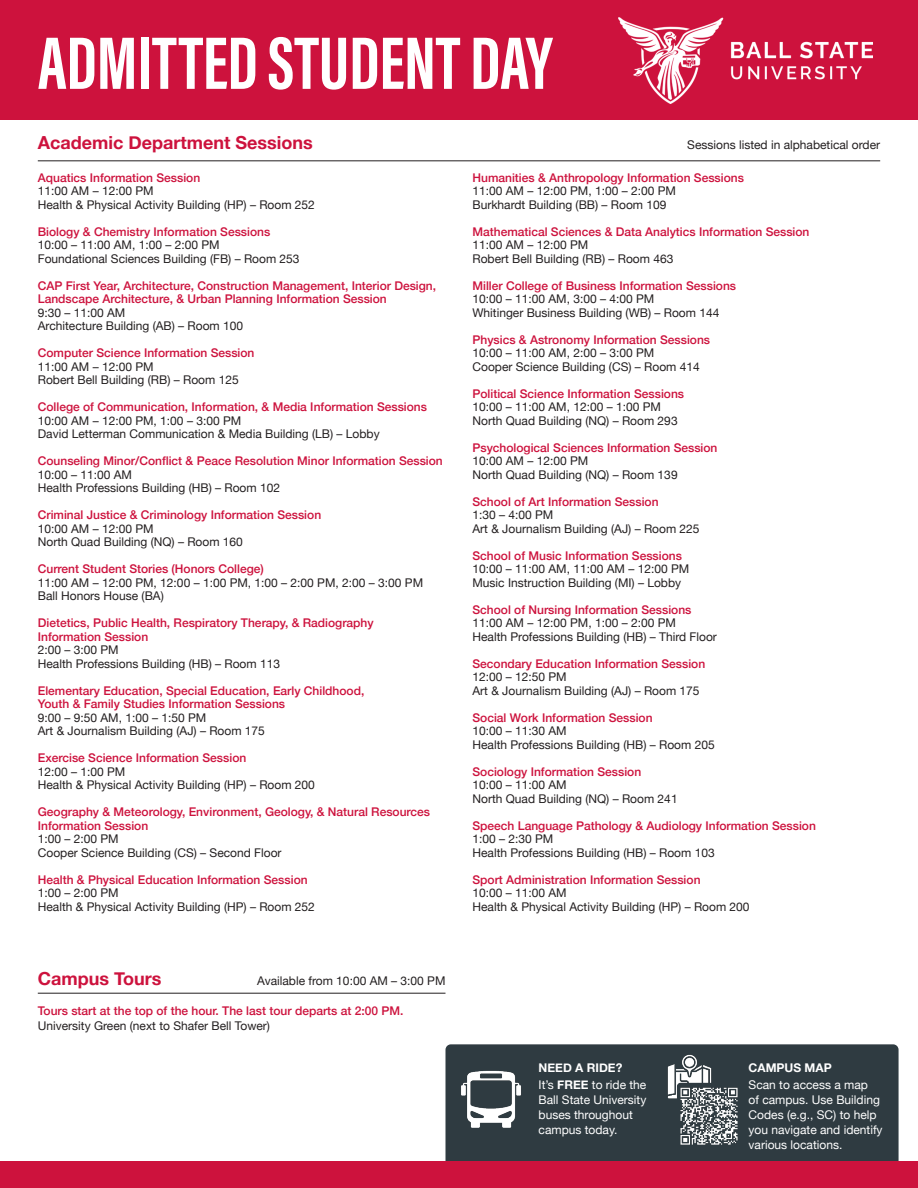
<style>
.page{position:relative;width:918px;height:1188px;background:#fff}
.page>*{position:absolute;margin:0;border:0;box-sizing:border-box;transform-origin:0 0}
.t1{font:700 76.5px "Acumin Pro Extra Cond";color:#fff}
.t2{font:700 18px "Helvetica Neue";color:#cd123d}
.t3{font:12px "Helvetica Neue";color:#231f20}
.t4{font:500 12px/13.5px "Helvetica Neue";color:#cd123d}
.t5{font:12px/15px "Helvetica Neue";color:#fff}
.t6{font:700 12px "Helvetica Neue";color:#fff}
.s1{font-weight:700}
</style>
<div class="page">
<div style="left:0;top:0;width:918px;height:120px;background:#cd123d"></div>
<img style="left:618px;top:18px;width:254px;height:86px">
<div style="left:0;top:1161px;width:918px;height:27px;background:#cd123d"></div>
<hr style="left:38px;top:160px;width:842px;height:1px;background:#231f20">
<hr style="left:38px;top:993px;width:407px;height:1px;background:#231f20">
<div style="left:446px;top:1044px;width:453px;height:117px;background:#2f3b41"></div>
<img style="left:457px;top:1065px;width:69px;height:69px">
<img style="left:661px;top:1048px;width:57px;height:57px">
<div style="left:677px;top:1083px;width:65px;height:64px;background:#2f3b41;border-radius:4px"></div>
<img style="left:680px;top:1087px;width:58px;height:58px">
<h1 class="t1" style="left:38px;top:16px;width:516px">ADMITTED STUDENT DAY</h1>
<p class="t2" style="left:38px;top:129px;width:276px">Academic Department Sessions</p>
<p class="t4" style="left:38px;top:170px;width:164px">Aquatics Information Session</p>
<p class="t3" style="left:38px;top:182px;width:117px">11:00 AM – 12:00 PM</p>
<p class="t3" style="left:38px;top:196px;width:279px">Health &amp; Physical Activity Building (HP) – Room 252</p>
<p class="t4" style="left:38px;top:224px;width:234px">Biology &amp; Chemistry Information Sessions</p>
<p class="t3" style="left:38px;top:236px;width:183px">10:00 – 11:00 AM, 1:00 – 2:00 PM</p>
<p class="t3" style="left:38px;top:250px;width:263px">Foundational Sciences Building (FB) – Room 253</p>
<p class="t4" style="left:38px;top:278px;width:400px">CAP First Year, Architecture, Construction Management, Interior Design,<br>Landscape Architecture, &amp; Urban Planning Information Session</p>
<p class="t3" style="left:38px;top:304px;width:89px">9:30 – 11:00 AM</p>
<p class="t3" style="left:38px;top:317px;width:207px">Architecture Building (AB) – Room 100</p>
<p class="t4" style="left:38px;top:345px;width:218px">Computer Science Information Session</p>
<p class="t3" style="left:38px;top:358px;width:117px">11:00 AM – 12:00 PM</p>
<p class="t3" style="left:38px;top:371px;width:202px">Robert Bell Building (RB) – Room 125</p>
<p class="t4" style="left:38px;top:399px;width:391px">College of Communication, Information, &amp; Media Information Sessions</p>
<p class="t3" style="left:38px;top:412px;width:205px">10:00 AM – 12:00 PM, 1:00 – 3:00 PM</p>
<p class="t3" style="left:38px;top:425px;width:343px">David Letterman Communication &amp; Media Building (LB) – Lobby</p>
<p class="t4" style="left:38px;top:453px;width:407px">Counseling Minor/Conflict &amp; Peace Resolution Minor Information Session</p>
<p class="t3" style="left:38px;top:466px;width:96px">10:00 – 11:00 AM</p>
<p class="t3" style="left:38px;top:479px;width:244px">Health Professions Building (HB) – Room 102</p>
<p class="t4" style="left:38px;top:507px;width:285px">Criminal Justice &amp; Criminology Information Session</p>
<p class="t3" style="left:38px;top:520px;width:117px">10:00 AM – 12:00 PM</p>
<p class="t3" style="left:38px;top:533px;width:207px">North Quad Building (NQ) – Room 160</p>
<p class="t4" style="left:38px;top:561px;width:228px">Current Student Stories (Honors College)</p>
<p class="t3" style="left:38px;top:574px;width:387px">11:00 AM – 12:00 PM, 12:00 – 1:00 PM, 1:00 – 2:00 PM, 2:00 – 3:00 PM</p>
<p class="t3" style="left:38px;top:587px;width:127px">Ball Honors House (BA)</p>
<p class="t4" style="left:38px;top:615px;width:337px">Dietetics, Public Health, Respiratory Therapy, &amp; Radiography</p>
<p class="t4" style="left:38px;top:629px;width:112px">Information Session</p>
<p class="t3" style="left:38px;top:641px;width:82px">2:00 – 3:00 PM</p>
<p class="t3" style="left:38px;top:655px;width:244px">Health Professions Building (HB) – Room 113</p>
<p class="t4" style="left:38px;top:683px;width:328px">Elementary Education, Special Education, Early Childhood,</p>
<p class="t4" style="left:38px;top:696px;width:249px">Youth &amp; Family Studies Information Sessions</p>
<p class="t3" style="left:38px;top:709px;width:170px">9:00 – 9:50 AM, 1:00 – 1:50 PM</p>
<p class="t3" style="left:38px;top:722px;width:229px">Art &amp; Journalism Building (AJ) – Room 175</p>
<p class="t4" style="left:38px;top:750px;width:210px">Exercise Science Information Session</p>
<p class="t3" style="left:38px;top:763px;width:89px">12:00 – 1:00 PM</p>
<p class="t3" style="left:38px;top:776px;width:279px">Health &amp; Physical Activity Building (HP) – Room 200</p>
<p class="t4" style="left:38px;top:804px;width:394px">Geography &amp; Meteorology, Environment, Geology, &amp; Natural Resources<br>Information Session</p>
<p class="t3" style="left:38px;top:830px;width:82px">1:00 – 2:00 PM</p>
<p class="t3" style="left:38px;top:844px;width:245px">Cooper Science Building (CS) – Second Floor</p>
<p class="t4" style="left:38px;top:872px;width:271px">Health &amp; Physical Education Information Session</p>
<p class="t3" style="left:38px;top:884px;width:82px">1:00 – 2:00 PM</p>
<p class="t3" style="left:38px;top:898px;width:279px">Health &amp; Physical Activity Building (HP) – Room 252</p>
<p class="t2" style="left:38px;top:964px;width:125px">Campus Tours</p>
<p class="t3" style="left:257px;top:972px;width:190px">Available from 10:00 AM – 3:00 PM</p>
<p class="t4" style="left:38px;top:1003px;width:367px">Tours start at the top of the hour. The last tour departs at 2:00 PM.</p>
<p class="t3" style="left:38px;top:1017px;width:234px">University Green (next to Shafer Bell Tower)</p>
<p class="t3" style="left:687px;top:137px;width:194px">Sessions listed in alphabetical order</p>
<p class="t4" style="left:472px;top:170px;width:273px">Humanities &amp; Anthropology Information Sessions</p>
<p class="t3" style="left:472px;top:182px;width:205px">11:00 AM – 12:00 PM, 1:00 – 2:00 PM</p>
<p class="t3" style="left:472px;top:196px;width:196px">Burkhardt Building (BB) – Room 109</p>
<p class="t4" style="left:472px;top:224px;width:339px">Mathematical Sciences &amp; Data Analytics Information Session</p>
<p class="t3" style="left:472px;top:236px;width:117px">11:00 AM – 12:00 PM</p>
<p class="t3" style="left:472px;top:250px;width:202px">Robert Bell Building (RB) – Room 463</p>
<p class="t4" style="left:472px;top:278px;width:265px">Miller College of Business Information Sessions</p>
<p class="t3" style="left:472px;top:290px;width:183px">10:00 – 11:00 AM, 3:00 – 4:00 PM</p>
<p class="t3" style="left:472px;top:304px;width:248px">Whitinger Business Building (WB) – Room 144</p>
<p class="t4" style="left:472px;top:332px;width:239px">Physics &amp; Astronomy Information Sessions</p>
<p class="t3" style="left:472px;top:344px;width:183px">10:00 – 11:00 AM, 2:00 – 3:00 PM</p>
<p class="t3" style="left:472px;top:358px;width:229px">Cooper Science Building (CS) – Room 414</p>
<p class="t4" style="left:472px;top:386px;width:213px">Political Science Information Sessions</p>
<p class="t3" style="left:472px;top:398px;width:190px">10:00 – 11:00 AM, 12:00 – 1:00 PM</p>
<p class="t3" style="left:472px;top:412px;width:207px">North Quad Building (NQ) – Room 293</p>
<p class="t4" style="left:472px;top:440px;width:247px">Psychological Sciences Information Session</p>
<p class="t3" style="left:472px;top:452px;width:117px">10:00 AM – 12:00 PM</p>
<p class="t3" style="left:472px;top:466px;width:207px">North Quad Building (NQ) – Room 139</p>
<p class="t4" style="left:472px;top:494px;width:188px">School of Art Information Session</p>
<p class="t3" style="left:472px;top:506px;width:82px">1:30 – 4:00 PM</p>
<p class="t3" style="left:472px;top:520px;width:229px">Art &amp; Journalism Building (AJ) – Room 225</p>
<p class="t4" style="left:472px;top:548px;width:211px">School of Music Information Sessions</p>
<p class="t3" style="left:472px;top:560px;width:218px">10:00 – 11:00 AM, 11:00 AM – 12:00 PM</p>
<p class="t3" style="left:472px;top:574px;width:210px">Music Instruction Building (MI) – Lobby</p>
<p class="t4" style="left:472px;top:602px;width:220px">School of Nursing Information Sessions</p>
<p class="t3" style="left:472px;top:614px;width:205px">11:00 AM – 12:00 PM, 1:00 – 2:00 PM</p>
<p class="t3" style="left:472px;top:628px;width:246px">Health Professions Building (HB) – Third Floor</p>
<p class="t4" style="left:472px;top:656px;width:234px">Secondary Education Information Session</p>
<p class="t3" style="left:472px;top:668px;width:96px">12:00 – 12:50 PM</p>
<p class="t3" style="left:472px;top:682px;width:229px">Art &amp; Journalism Building (AJ) – Room 175</p>
<p class="t4" style="left:472px;top:710px;width:182px">Social Work Information Session</p>
<p class="t3" style="left:472px;top:722px;width:96px">10:00 – 11:30 AM</p>
<p class="t3" style="left:472px;top:736px;width:244px">Health Professions Building (HB) – Room 205</p>
<p class="t4" style="left:472px;top:764px;width:170px">Sociology Information Session</p>
<p class="t3" style="left:472px;top:776px;width:96px">10:00 – 11:00 AM</p>
<p class="t3" style="left:472px;top:790px;width:207px">North Quad Building (NQ) – Room 241</p>
<p class="t4" style="left:472px;top:818px;width:345px">Speech Language Pathology &amp; Audiology Information Session</p>
<p class="t3" style="left:472px;top:830px;width:82px">1:00 – 2:30 PM</p>
<p class="t3" style="left:472px;top:844px;width:244px">Health Professions Building (HB) – Room 103</p>
<p class="t4" style="left:472px;top:872px;width:230px">Sport Administration Information Session</p>
<p class="t3" style="left:472px;top:884px;width:96px">10:00 – 11:00 AM</p>
<p class="t3" style="left:472px;top:898px;width:279px">Health &amp; Physical Activity Building (HP) – Room 200</p>
<p class="t6" style="left:539px;top:1058px;width:85px">NEED A RIDE?</p>
<p class="t6" style="left:749px;top:1058px;width:85px">CAMPUS MAP</p>
<p class="t5" style="left:749px;top:1078px;width:136px">Scan to access a map<br>of campus. Use Building<br>Codes (e.g., SC) to help you navigate and identify various locations.</p>
<p class="t5" style="left:539px;top:1078px;width:109px">It’s <span class="s1">FREE</span> to ride the<br>Ball State University buses throughout campus today.</p>
</div>
